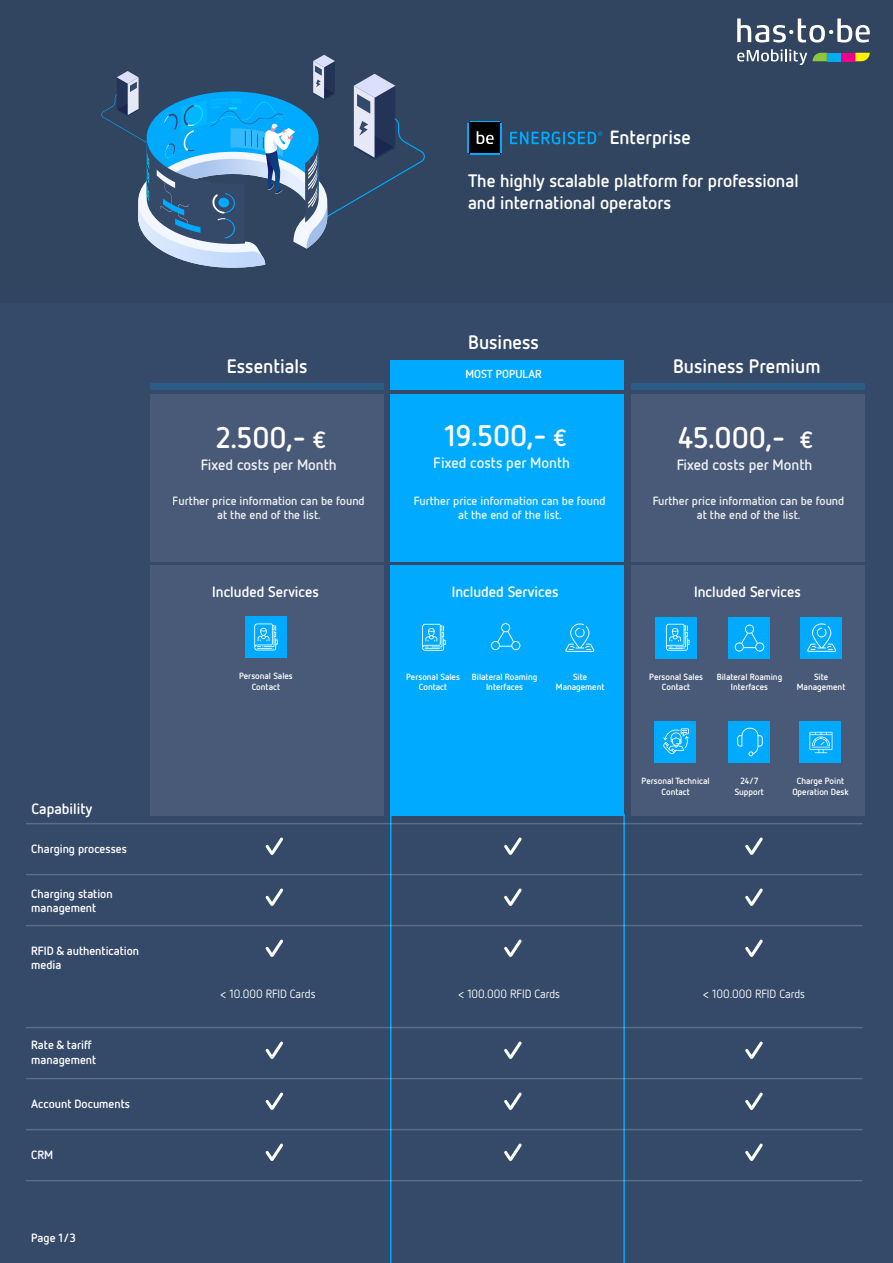
<style>
.page{position:relative;width:893px;height:1263px;background:#fff}
.page>*{position:absolute;margin:0;border:0;box-sizing:border-box;transform-origin:0 0}
.t1{font:700 29.85px "Netto OT";color:#fff}
.t2{font:700 19.5px "Netto OT";color:#fff}
.t3{font:700 19.2px "Netto OT";color:#fff}
.t4{font:700 18px/21.6px "Netto OT";color:#fff}
.t5{font:700 15px "Netto OT";color:#fff}
.t6{font:700 12px/14.4px "Netto OT";color:#fff;text-align:center}
.t7{font:12px "Netto OT";color:#fff}
.t8{font:700 11.7px "Netto OT";color:#fff}
.t9{font:700 9px/10.8px "Netto OT";color:#fff;text-align:center}
.s1{font-size:23.4px}
</style>
<div class="page">
<div style="left:0;top:303px;width:893px;height:960px;background:#354969"></div>
<svg style="left:390px;top:814px;width:235px;height:449px"></svg>
<div style="left:0;top:0;width:893px;height:303px;background:#324560"></div>
<svg style="left:468px;top:121px;width:34px;height:34px"></svg>
<svg style="left:510px;top:131px;width:92px;height:13px"></svg>
<svg style="left:101px;top:55px;width:324px;height:213px"></svg>
<div style="left:631px;top:394px;width:233px;height:168px;background:#485a77"></div>
<div style="left:391px;top:394px;width:233px;height:168px;background:#0af"></div>
<div style="left:151px;top:394px;width:233px;height:168px;background:#485a77"></div>
<div style="left:631px;top:566px;width:233px;height:250px;background:#485a77"></div>
<div style="left:391px;top:566px;width:233px;height:250px;background:#0af"></div>
<div style="left:151px;top:566px;width:233px;height:250px;background:#485a77"></div>
<div style="left:631px;top:383px;width:233px;height:7px;background:#2a5c86"></div>
<div style="left:391px;top:360px;width:233px;height:30px;background:#0af"></div>
<div style="left:151px;top:383px;width:233px;height:7px;background:#2a5c86"></div>
<hr style="left:26px;top:823px;width:837px;height:1px;background:#fff">
<hr style="left:26px;top:874px;width:837px;height:1px;background:#fff">
<svg style="left:504px;top:837px;width:18px;height:18px"></svg>
<svg style="left:745px;top:837px;width:18px;height:18px"></svg>
<svg style="left:266px;top:837px;width:17px;height:18px"></svg>
<hr style="left:26px;top:925px;width:837px;height:1px;background:#fff">
<svg style="left:504px;top:888px;width:18px;height:18px"></svg>
<svg style="left:745px;top:888px;width:18px;height:18px"></svg>
<svg style="left:266px;top:888px;width:17px;height:18px"></svg>
<svg style="left:504px;top:939px;width:18px;height:18px"></svg>
<svg style="left:745px;top:939px;width:18px;height:18px"></svg>
<svg style="left:266px;top:939px;width:17px;height:18px"></svg>
<hr style="left:26px;top:1027px;width:837px;height:1px;background:#fff">
<hr style="left:26px;top:1078px;width:837px;height:1px;background:#fff">
<svg style="left:504px;top:1041px;width:18px;height:18px"></svg>
<svg style="left:745px;top:1041px;width:18px;height:18px"></svg>
<svg style="left:266px;top:1041px;width:17px;height:18px"></svg>
<hr style="left:26px;top:1129px;width:837px;height:1px;background:#fff">
<svg style="left:504px;top:1092px;width:18px;height:18px"></svg>
<svg style="left:745px;top:1092px;width:18px;height:18px"></svg>
<svg style="left:266px;top:1092px;width:17px;height:18px"></svg>
<hr style="left:26px;top:1180px;width:837px;height:1px;background:#fff">
<svg style="left:504px;top:1143px;width:18px;height:18px"></svg>
<svg style="left:745px;top:1143px;width:18px;height:18px"></svg>
<svg style="left:266px;top:1143px;width:17px;height:18px"></svg>
<div style="left:655px;top:721px;width:41px;height:41px;background:#0af"></div>
<div style="left:800px;top:721px;width:41px;height:41px;background:#0af"></div>
<div style="left:728px;top:721px;width:41px;height:41px;background:#0af"></div>
<div style="left:800px;top:617px;width:41px;height:41px;background:#0af"></div>
<div style="left:245px;top:617px;width:41px;height:41px;background:#0af"></div>
<svg style="left:737px;top:728px;width:26px;height:28px"></svg>
<div style="left:729px;top:617px;width:41px;height:41px;background:#0af"></div>
<div style="left:655px;top:617px;width:41px;height:41px;background:#0af"></div>
<svg style="left:666px;top:624px;width:23px;height:27px"></svg>
<svg style="left:254px;top:623px;width:24px;height:27px"></svg>
<svg style="left:422px;top:624px;width:24px;height:27px"></svg>
<svg style="left:663px;top:728px;width:26px;height:26px"></svg>
<svg style="left:735px;top:625px;width:29px;height:27px"></svg>
<svg style="left:491px;top:623px;width:29px;height:27px"></svg>
<svg style="left:807px;top:623px;width:29px;height:29px"></svg>
<svg style="left:565px;top:623px;width:29px;height:29px"></svg>
<svg style="left:809px;top:732px;width:23px;height:21px"></svg>
<svg style="left:737px;top:18px;width:133px;height:25px"></svg>
<div style="left:827px;top:53px;width:14px;height:8px;background:#00aeef"></div>
<div style="left:841px;top:53px;width:14px;height:8px;background:#ec008c"></div>
<svg style="left:737px;top:49px;width:90px;height:16px"></svg>
<svg style="left:855px;top:53px;width:15px;height:8px"></svg>
<h3 class="t3" style="left:610px;top:126px;width:83px">Enterprise</h3>
<h3 class="t4" style="left:468px;top:169px;width:332px">The highly scalable platform for professional and international operators</h3>
<p class="t5" style="left:32px;top:800px;width:62px">Capability</p>
<p class="t6" style="left:31px;top:841px;width:97px">Charging processes</p>
<p class="t6" style="left:31px;top:886px;width:83px;text-align:left">Charging station management</p>
<p class="t6" style="left:31px;top:943px;width:109px;text-align:left">RFID &amp; authentication media</p>
<p class="t6" style="left:31px;top:1037px;width:67px;text-align:left">Rate &amp; tariff management</p>
<p class="t6" style="left:31px;top:1096px;width:100px">Account Documents</p>
<p class="t6" style="left:31px;top:1147px;width:23px">CRM</p>
<p class="t6" style="left:31px;top:1230px;width:46px">Page 1/3</p>
<h2 class="t2" style="left:227px;top:354px;width:82px">Essentials</h2>
<h1 class="t1" style="left:216px;top:418px;width:111px">2.500,- <span class="s1">€</span></h1>
<h2 class="t2" style="left:468px;top:330px;width:72px">Business</h2>
<p class="t8" style="left:465px;top:367px;width:78px">MOST POPULAR</p>
<h1 class="t1" style="left:444px;top:417px;width:123px">19.500,- <span class="s1">€</span></h1>
<h2 class="t2" style="left:673px;top:354px;width:149px">Business Premium</h2>
<h1 class="t1" style="left:678px;top:418px;width:136px">45.000,- <span class="s1">€</span></h1>
<p class="t5" style="left:434px;top:454px;width:138px">Fixed costs per Month</p>
<p class="t5" style="left:201px;top:455px;width:138px">Fixed costs per Month</p>
<p class="t6" style="left:173px;top:493px;width:194px">Further price information can be found at the end of the list.</p>
<p class="t6" style="left:414px;top:493px;width:194px">Further price information can be found at the end of the list.</p>
<p class="t6" style="left:652px;top:493px;width:194px">Further price information can be found at the end of the list.</p>
<p class="t5" style="left:676px;top:455px;width:138px">Fixed costs per Month</p>
<p class="t5" style="left:212px;top:582px;width:108px">Included Services</p>
<p class="t5" style="left:452px;top:582px;width:108px">Included Services</p>
<p class="t5" style="left:694px;top:582px;width:108px">Included Services</p>
<p class="t9" style="left:239px;top:670px;width:55px">Personal Sales<br>Contact</p>
<p class="t9" style="left:717px;top:671px;width:67px">Bilateral Roaming<br>Interfaces</p>
<p class="t9" style="left:649px;top:671px;width:55px">Personal Sales<br>Contact</p>
<p class="t9" style="left:406px;top:671px;width:55px">Personal Sales<br>Contact</p>
<p class="t9" style="left:472px;top:671px;width:67px">Bilateral Roaming<br>Interfaces</p>
<p class="t9" style="left:556px;top:671px;width:50px">Site<br>Management</p>
<p class="t9" style="left:797px;top:671px;width:50px">Site<br>Management</p>
<p class="t9" style="left:642px;top:775px;width:70px">Personal Technical<br>Contact</p>
<p class="t9" style="left:735px;top:775px;width:31px">24/7<br>Support</p>
<p class="t9" style="left:792px;top:775px;width:58px">Charge Point<br>Operation Desk</p>
<p class="t7" style="left:220px;top:987px;width:97px">&lt; 10.000 RFID Cards</p>
<p class="t7" style="left:458px;top:987px;width:104px">&lt; 100.000 RFID Cards</p>
<p class="t7" style="left:703px;top:987px;width:104px">&lt; 100.000 RFID Cards</p>
</div>
